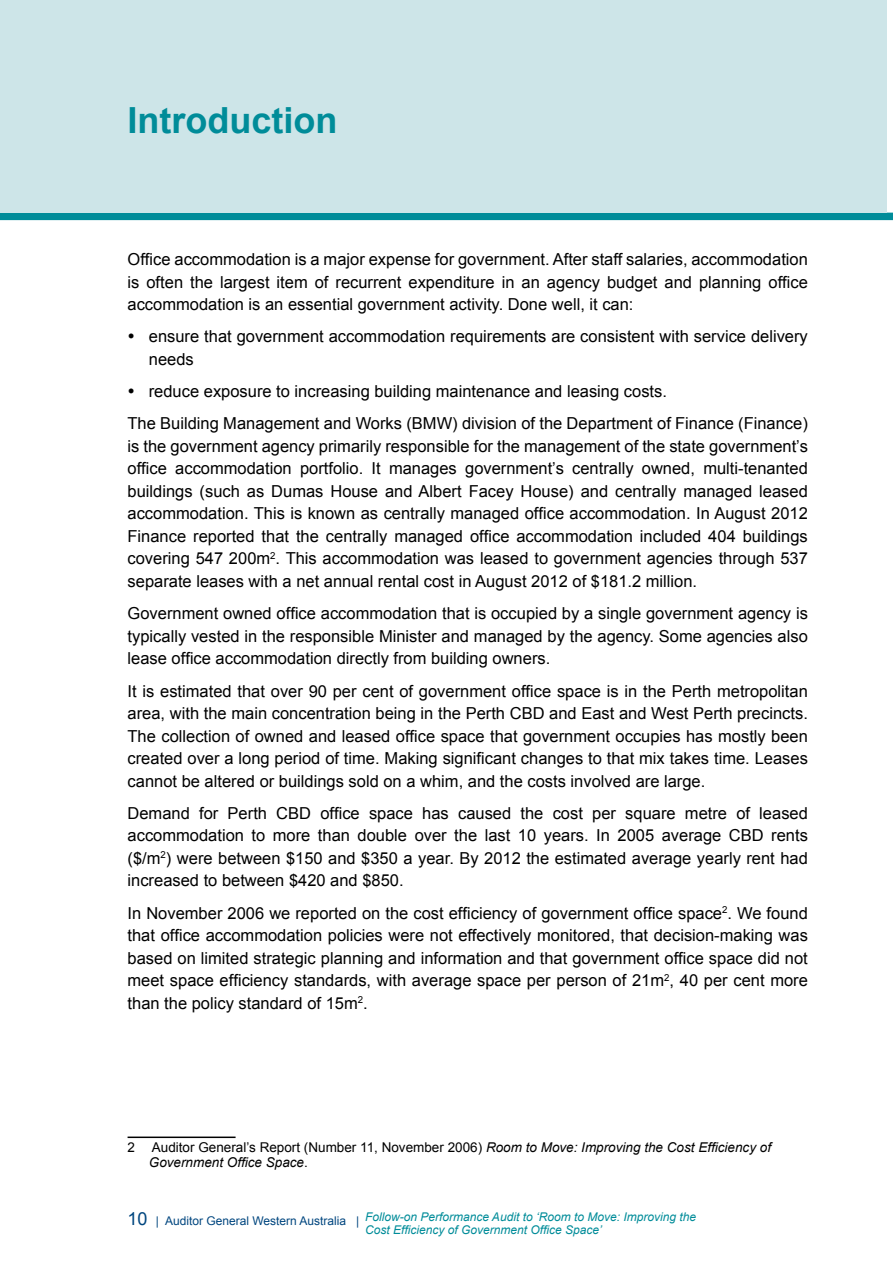
<style>
.page{position:relative;width:893px;height:1263px;background:#fff}
.page>*{position:absolute;margin:0;border:0;box-sizing:border-box;transform-origin:0 0}
.t1{font:700 36px "Arial";color:#008c99}
.t2{font:16.5px/22.5px "Arial";color:#000;text-align:justify}
.t3{font:italic 13.5px/15px "Arial";color:#000}
.t4{font:italic 12px/13.5px "Arial";color:#008c99}
.s1{font-style:normal}
.s2{font-style:normal;font-size:18px;color:#00467f}
.s3{font-style:normal;color:#00467f}
</style>
<div class="page">
<div style="left:0;top:213px;width:893px;height:7px;background:#008c99"></div>
<div style="left:0;top:0;width:887px;height:213px;background:#cde5e8"></div>
<hr style="left:128px;top:1136px;width:108px;height:2px;background:#000">
<h1 class="t1" style="left:128px;top:96px;width:211px">Introduction</h1>
<p class="t2" style="left:128px;top:248px;width:682px">Office accommodation is a major expense for government. After staff salaries, accommodation is often the largest item of recurrent expenditure in an agency budget and planning office accommodation is an essential government activity. Done well, it can:</p>
<p class="t2" style="left:149px;top:325px;width:661px">ensure that government accommodation requirements are consistent with service delivery needs</p>
<p class="t2" style="left:128px;top:375px;width:682px;line-height:32.2px;text-indent:21px">reduce exposure to increasing building maintenance and leasing costs.<br>The Building Management and Works (BMW) division of the Department of Finance (Finance)</p>
<p class="t2" style="left:128px;top:435px;width:682px">is the government agency primarily responsible for the management of the state government’s office accommodation portfolio. It manages government’s centrally owned, multi-tenanted buildings (such as Dumas House and Albert Facey House) and centrally managed leased accommodation. This is known as centrally managed office accommodation. In August 2012<br>Finance reported that the centrally managed office accommodation included 404 buildings covering 547 200m<sup>2</sup>. This accommodation was leased to government agencies through 537 separate leases with a net annual rental cost in August 2012 of $181.2 million.</p>
<p class="t2" style="left:128px;top:602px;width:682px">Government owned office accommodation that is occupied by a single government agency is typically vested in the responsible Minister and managed by the agency. Some agencies also lease office accommodation directly from building owners.</p>
<p class="t2" style="left:128px;top:680px;width:682px">It is estimated that over 90 per cent of government office space is in the Perth metropolitan area, with the main concentration being in the Perth CBD and East and West Perth precincts.<br>The collection of owned and leased office space that government occupies has mostly been created over a long period of time. Making significant changes to that mix takes time. Leases cannot be altered or buildings sold on a whim, and the costs involved are large.</p>
<p class="t2" style="left:128px;top:802px;width:682px">Demand for Perth CBD office space has caused the cost per square metre of leased accommodation to more than double over the last 10 years. In 2005 average CBD rents ($/m<sup>2</sup>) were between $150 and $350 a year. By 2012 the estimated average yearly rent had increased to between $420 and $850.</p>
<p class="t2" style="left:128px;top:902px;width:682px">In November 2006 we reported on the cost efficiency of government office space<sup>2</sup>. We found that office accommodation policies were not effectively monitored, that decision-making was based on limited strategic planning and information and that government office space did not meet space efficiency standards, with average space per person of 21m<sup>2</sup>, 40 per cent more than the policy standard of 15m<sup>2</sup>.</p>
<p class="t3" style="left:149px;top:1140px;width:624px;text-indent:-21px"><span class="s1">2 Auditor General’s Report (Number 11, November 2006)</span> Room to Move: Improving the Cost Efficiency of<br>Government Office Space<span class="s1">.</span></p>
<p class="t4" style="left:365px;top:1210px;width:333px;text-indent:-237px"><span class="s2">10</span> <span class="s3">| Auditor General Western Australia |</span> Follow-on Performance Audit to ‘Room to Move: Improving the<br>Cost Efficiency of Government Office Space’</p>
</div>
